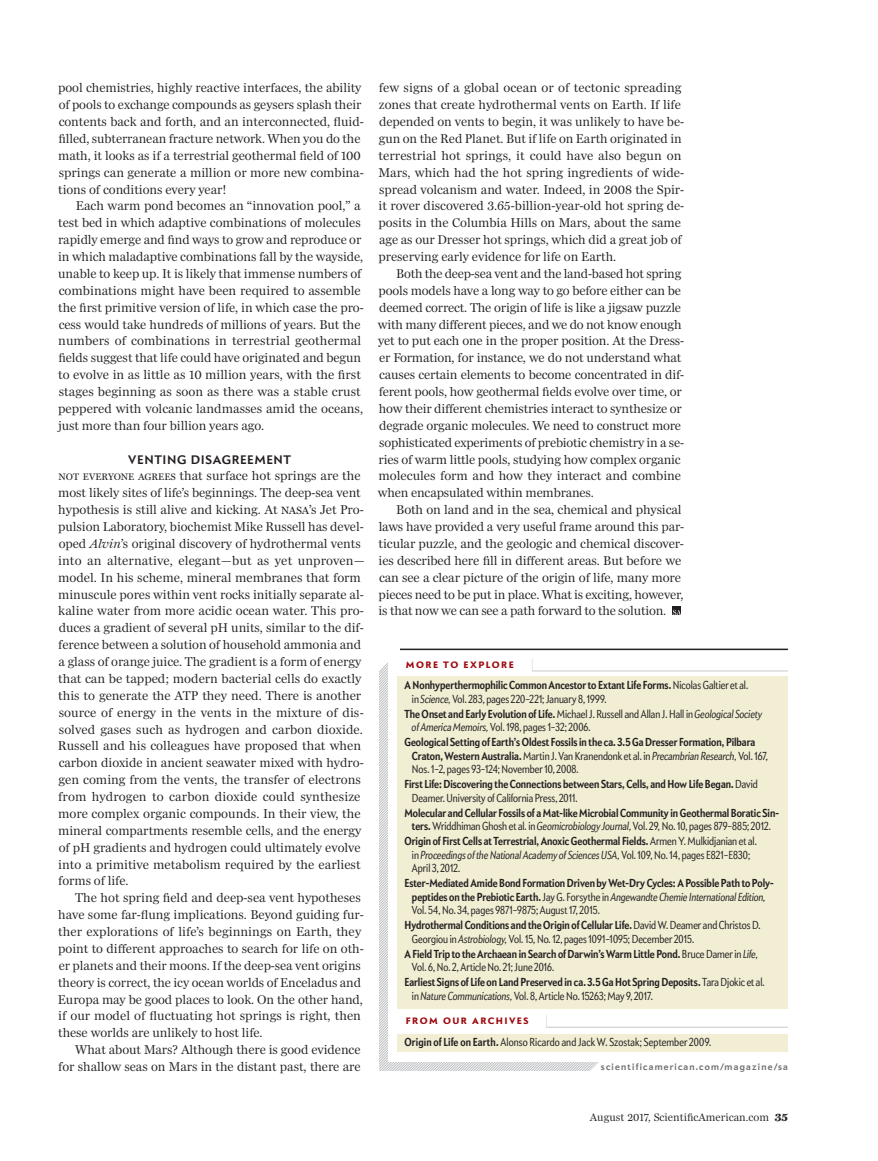
<style>
.page{position:relative;width:878px;height:1161px;background:#fff}
.page>*{position:absolute;margin:0;border:0;box-sizing:border-box;transform-origin:0 0}
.t1{font:13.2px/16.8px "Miller Daily One";letter-spacing:-.005em;color:#231f20}
.t2{font:700 12px "Apres";letter-spacing:.055em;color:#231f20}
.t3{font:700 11.25px/13.5px "Apres Condensed";color:#231f20}
.t4{font:300 11.25px/13.5px "Apres Condensed";letter-spacing:.005em;color:#231f20}
.t5{font:11.25px "Miller Daily One";color:#231f20}
.t6{font:700 9px "Apres";letter-spacing:.14em;color:#6d6e71}
.t7{font:800 9px "Apres";letter-spacing:.165em;color:#9e0b0f}
.s1{font-size:14.7px}
.s2{font-style:italic}
.s3{font-weight:700}
.s4{font-weight:300}
.s5{font-weight:300;font-style:italic}
</style>
<div class="page">
<div style="left:672px;top:606px;width:9px;height:9px;background:#231f20"></div>
<svg style="left:672px;top:610px;width:9px;height:5px"></svg>
<hr style="left:400px;top:649px;width:388px;height:1px;background:#231f20">
<svg style="left:478px;top:662px;width:112px;height:409px"></svg>
<svg style="left:379px;top:663px;width:99px;height:408px"></svg>
<svg style="left:590px;top:670px;width:198px;height:401px"></svg>
<p class="t1" style="left:58px;top:79px;width:307px">pool chemistries, highly reactive interfaces, the ability of pools to exchange compounds as geysers splash their contents back and forth, and an interconnected, fluid&shy;filled, subterranean fracture network. When you do the math, it looks as if a terrestrial geothermal field of 100 springs can generate a million or more new combina&shy;tions of conditions every year!</p>
<p class="t1" style="left:58px;top:197px;width:307px;text-indent:18px">Each warm pond becomes an “innovation pool,” a test bed in which adaptive combinations of molecules rapidly emerge and find ways to grow and reproduce or in which maladaptive combinations fall by the wayside, unable to keep up. It is likely that immense numbers of combinations might have been required to assemble the first primitive version of life, in which case the pro&shy;cess would take hundreds of millions of years. But the numbers of combinations in terrestrial geothermal fields suggest that life could have originated and begun to evolve in as little as 10 million years, with the first stages beginning as soon as there was a stable crust peppered with volcanic landmasses amid the oceans, just more than four billion years ago.</p>
<p class="t2" style="left:128px;top:452px;width:164px">VENTING DISAGREEMENT</p>
<p class="t1" style="left:58px;top:467px;width:308px">Not everyone agrees that surface hot springs are the most likely sites of life’s beginnings. The deep-sea vent hypothesis is still alive and kicking. At <span class="s1">nasa</span>’s Jet Pro&shy;pulsion Laboratory, biochemist Mike Russell has devel&shy;oped <span class="s2">Alvin’</span>s original discovery of hydrothermal vents into an alternative, elegant—but as yet unproven— model. In his scheme, mineral membranes that form minuscule pores within vent rocks initially separate al&shy;kaline water from more acidic ocean water. This pro&shy;duces a gradient of several pH units, similar to the dif&shy;ference between a solution of household ammonia and a glass of orange juice. The gradient is a form of energy that can be tapped; modern bacterial cells do exactly this to generate the ATP they need. There is another source of energy in the vents in the mixture of dis&shy;solved gases such as hydrogen and carbon dioxide.<br>Russell and his colleagues have proposed that when carbon dioxide in ancient seawater mixed with hydro&shy;gen coming from the vents, the transfer of electrons from hydrogen to carbon dioxide could synthesize more complex organic compounds. In their view, the mineral compartments resemble cells, and the energy of pH gradients and hydrogen could ultimately evolve into a primitive metabolism required by the earliest forms of life.</p>
<p class="t1" style="left:58px;top:889px;width:307px;text-indent:17px">The hot spring field and deep-sea vent hypotheses have some far-flung implications. Beyond guiding fur&shy;ther explorations of life’s beginnings on Earth, they point to different approaches to search for life on oth&shy;er planets and their moons. If the deep-sea vent origins theory is correct, the icy ocean worlds of Enceladus and Europa may be good places to look. On the other hand, if our model of fluctuating hot springs is right, then these worlds are unlikely to host life.</p>
<p class="t1" style="left:58px;top:1041px;width:304px;text-align:right">What about Mars? Although there is good evidence for shallow seas on Mars in the distant past, there are</p>
<p class="t1" style="left:378px;top:79px;width:307px">few signs of a global ocean or of tectonic spreading zones that create hydrothermal vents on Earth. If life depended on vents to begin, it was unlikely to have be&shy;gun on the Red Planet. But if life on Earth originated in terrestrial hot springs, it could have also begun on Mars, which had the hot spring ingredients of wide&shy;spread volcanism and water. Indeed, in 2008 the Spir&shy;it rover discovered 3.65-billion-year-old hot spring de&shy;posits in the Columbia Hills on Mars, about the same age as our Dresser hot springs, which did a great job of preserving early evidence for life on Earth.</p>
<p class="t1" style="left:378px;top:265px;width:308px;text-indent:18px">Both the deep-sea vent and the land-based hot spring pools models have a long way to go before either can be deemed correct. The origin of life is like a jigsaw puzzle with many different pieces, and we do not know enough yet to put each one in the proper position. At the Dress&shy;er Formation, for instance, we do not understand what causes certain elements to become concentrated in dif&shy;ferent pools, how geothermal fields evolve over time, or how their different chemistries interact to synthesize or degrade organic molecules. We need to construct more sophisticated experiments of prebiotic chemistry in a se&shy;ries of warm little pools, studying how complex organic molecules form and how they interact and combine when encapsulated within membranes.</p>
<p class="t1" style="left:378px;top:501px;width:307px;text-indent:18px">Both on land and in the sea, chemical and physical laws have provided a very useful frame around this par&shy;ticular puzzle, and the geologic and chemical discover&shy;ies described here fill in different areas. But before we can see a clear picture of the origin of life, many more pieces need to be put in place. What is exciting, however, is that now we can see a path forward to the solution.</p>
<p class="t7" style="left:406px;top:659px;width:109px">MORE TO EXPLORE</p>
<p class="t4" style="left:412px;top:679px;width:338px;text-indent:-8px"><span class="s3">A Nonhyperthermophilic Common Ancestor to Extant Life Forms.</span> Nicolas Galtier etal. in <span class="s2">Science,</span> Vol.283, pages 220–221; January 8,1999.</p>
<p class="t4" style="left:412px;top:707px;width:352px;text-indent:-8px"><span class="s3">The Onset and Early Evolution of Life.</span> MichaelJ. Russell and Allan J. Hall in <span class="s2">Geological Society of America Memoirs,</span> Vol.198, pages 1–32; 2006.</p>
<p class="t3" style="left:412px;top:736px;width:357px;text-indent:-7px">Geological Setting of Earth’s Oldest Fossils in the ca. 3.5 Ga Dresser Formation, Pilbara<br>Craton, Western Australia. <span class="s4">Martin J. Van Kranendonk etal. in</span> <span class="s5">Precambrian Research,</span> <span class="s4">Vol.167,<br>Nos.1–2, pages 93–124; November10,2008.</span></p>
<p class="t3" style="left:412px;top:778px;width:347px;text-indent:-8px">First Life: Discovering the Connections between Stars, Cells, and How Life Began. <span class="s4">David<br>Deamer. University of California Press,2011.</span></p>
<p class="t3" style="left:404px;top:806px;width:376px;text-align:center">Molecular and Cellular Fossils of a Mat-like Microbial Community in Geothermal Boratic Sin&shy;ters. <span class="s4">Wriddhiman Ghosh etal. in</span> <span class="s5">Geomicrobiology Journal,</span> <span class="s4">Vol.29, No.10, pages 879–885;2012.</span></p>
<p class="t4" style="left:412px;top:835px;width:346px;text-indent:-7px"><span class="s3">Origin of First Cells at Terrestrial, Anoxic Geothermal Fields.</span> Armen Y. Mulkidjanian etal. in <span class="s2">Proceedings of the National Academy of Sciences USA,</span> Vol.109, No.14, pages E821–E830;<br>April 3,2012.</p>
<p class="t3" style="left:412px;top:877px;width:363px;text-indent:-8px">Ester-Mediated Amide Bond Formation Driven by Wet-Dry Cycles: A Possible Path to Poly&shy;peptides on the Prebiotic Earth. <span class="s4">Jay G. Forsythe in</span> <span class="s5">Angewandte Chemie International Edition,<br></span><span class="s4">Vol. 54, No. 34, pages 9871–9875; August17,2015.</span></p>
<p class="t4" style="left:412px;top:919px;width:350px;text-indent:-8px"><span class="s3">Hydrothermal Conditions and the Origin of Cellular Life.</span> DavidW. Deamer and ChristosD.<br>Georgiou in <span class="s2">Astrobiology,</span> Vol.15, No.12, pages 1091–1095; December2015.</p>
<p class="t3" style="left:412px;top:947px;width:347px;text-indent:-7px">A Field Trip to the Archaean in Search of Darwin’s Warm Little Pond. <span class="s4">Bruce Damer in</span> <span class="s5">Life,<br></span><span class="s4">Vol. 6, No. 2, Article No. 21; June 2016.</span></p>
<p class="t3" style="left:412px;top:976px;width:354px;text-indent:-8px">Earliest Signs of Life on Land Preserved in ca. 3.5 Ga Hot Spring Deposits. <span class="s4">TaraDjokic etal. in</span> <span class="s5">Nature Communications,</span> <span class="s4">Vol. 8, Article No.15263;May 9, 2017.</span></p>
<p class="t7" style="left:406px;top:1015px;width:124px">FROM OUR ARCHIVES</p>
<p class="t4" style="left:404px;top:1035px;width:308px"><span class="s3">Origin of Life on Earth.</span> Alonso Ricardo and Jack W. Szostak; September2009.</p>
<p class="t6" style="left:601px;top:1061px;width:188px">scientificamerican.com/magazine/sa</p>
<p class="t5" style="left:590px;top:1111px;width:199px">August 2017, ScientificAmerican.com <span class="s3">35</span></p>
</div>
